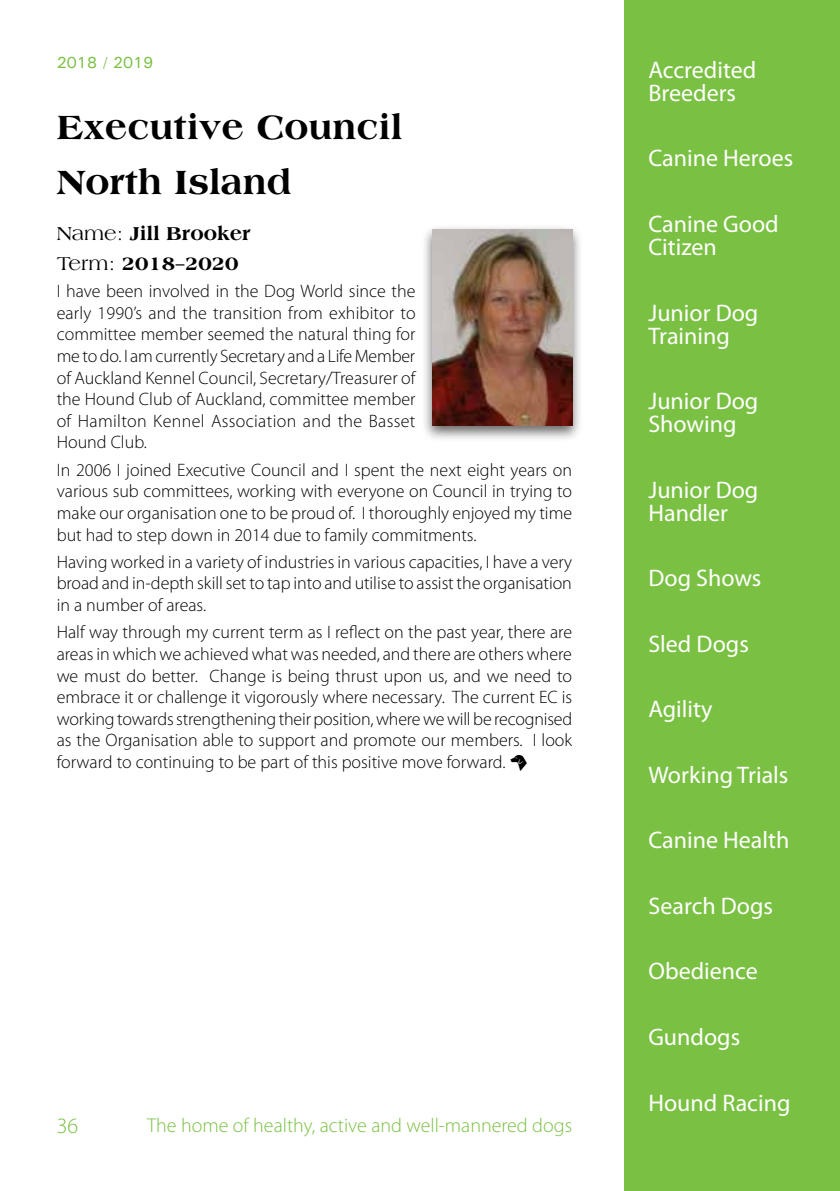
<style>
.page{position:relative;width:840px;height:1191px;background:#fff}
.page>*{position:absolute;margin:0;border:0;box-sizing:border-box;transform-origin:0 0}
.t1{font:800 36px/54.6px "Americana";color:#000}
.t2{font:24px/23px "Myriad Pro";color:#fff}
.t3{font:300 22px "Myriad Pro";color:#7ac143}
.t4{font:300 20px "Myriad Pro";color:#7ac143}
.t5{font:800 20px/29.6px "Americana";color:#000}
.t6{font:300 18px/21.6px "Myriad Pro";color:#000;text-align:justify}
.t7{font:16px "Utah";color:#7ac143}
.s1{font-weight:400}
.s2{font-family:"Myriad Pro";font-weight:400}
.s3{font-family:"Signs Normal";font-weight:400}
</style>
<div class="page">
<div style="left:624px;top:0;width:215px;height:1191px;background:#7ac143"></div>
<div style="left:421px;top:224px;width:162px;height:218px;background:#000;opacity:.6"></div>
<img style="left:432px;top:230px;width:140px;height:195px">
<p class="t7" style="left:57px;top:53px;width:98px">2018 / 2019</p>
<h2 class="t2" style="left:648px;top:58px;width:109px">Accredited<br>Breeders</h2>
<h1 class="t1" style="left:57px;top:100px;width:347px">Executive Council<br>North Island</h1>
<p class="t5" style="left:57px;top:219px;width:195px"><span class="s1">Name:</span> Jill Brooker<br><span class="s1">Term:</span> 2018<span class="s2">–</span>2020</p>
<p class="t6" style="left:57px;top:280px;width:360px">I have been involved in the Dog World since the early 1990’s and the transition from exhibitor to committee member seemed the natural thing for me to do. I am currently Secretary and a Life Member of Auckland Kennel Council, Secretary/Treasurer of the Hound Club of Auckland, committee member of Hamilton Kennel Association and the Basset Hound Club.</p>
<p class="t6" style="left:57px;top:459px;width:516px">In 2006 I joined Executive Council and I spent the next eight years on various sub committees, working with everyone on Council in trying to make our organisation one to be proud of. I thoroughly enjoyed my time but had to step down in 2014 due to family commitments.</p>
<p class="t6" style="left:57px;top:551px;width:516px">Having worked in a variety of industries in various capacities, I have a very broad and in-depth skill set to tap into and utilise to assist the organisation in a number of areas.</p>
<p class="t6" style="left:57px;top:621px;width:516px">Half way through my current term as I reflect on the past year, there are areas in which we achieved what was needed, and there are others where we must do better. Change is being thrust upon us, and we need to embrace it or challenge it vigorously where necessary. The current EC is working towards strengthening their position, where we will be recognised as the Organisation able to support and promote our members. I look forward to continuing to be part of this positive move forward. <span class="s3">j</span></p>
<p class="t3" style="left:57px;top:1112px;width:23px">36</p>
<p class="t4" style="left:147px;top:1113px;width:426px">The home of healthy, active and well-mannered dogs</p>
<h2 class="t2" style="left:648px;top:146px;width:146px">Canine Heroes</h2>
<h2 class="t2" style="left:648px;top:212px;width:132px">Canine Good<br>Citizen</h2>
<h2 class="t2" style="left:648px;top:301px;width:111px">Junior Dog<br>Training</h2>
<h2 class="t2" style="left:648px;top:389px;width:111px">Junior Dog<br>Showing</h2>
<h2 class="t2" style="left:648px;top:478px;width:111px">Junior Dog<br>Handler</h2>
<h2 class="t2" style="left:648px;top:566px;width:114px">Dog Shows</h2>
<h2 class="t2" style="left:648px;top:632px;width:102px">Sled Dogs</h2>
<h2 class="t2" style="left:648px;top:697px;width:66px">Agility</h2>
<h2 class="t2" style="left:648px;top:763px;width:141px">Working Trials</h2>
<h2 class="t2" style="left:648px;top:828px;width:142px">Canine Health</h2>
<h2 class="t2" style="left:648px;top:894px;width:126px">Search Dogs</h2>
<h2 class="t2" style="left:648px;top:959px;width:111px">Obedience</h2>
<h2 class="t2" style="left:648px;top:1025px;width:93px">Gundogs</h2>
<h2 class="t2" style="left:648px;top:1090px;width:143px">Hound Racing</h2>
</div>
